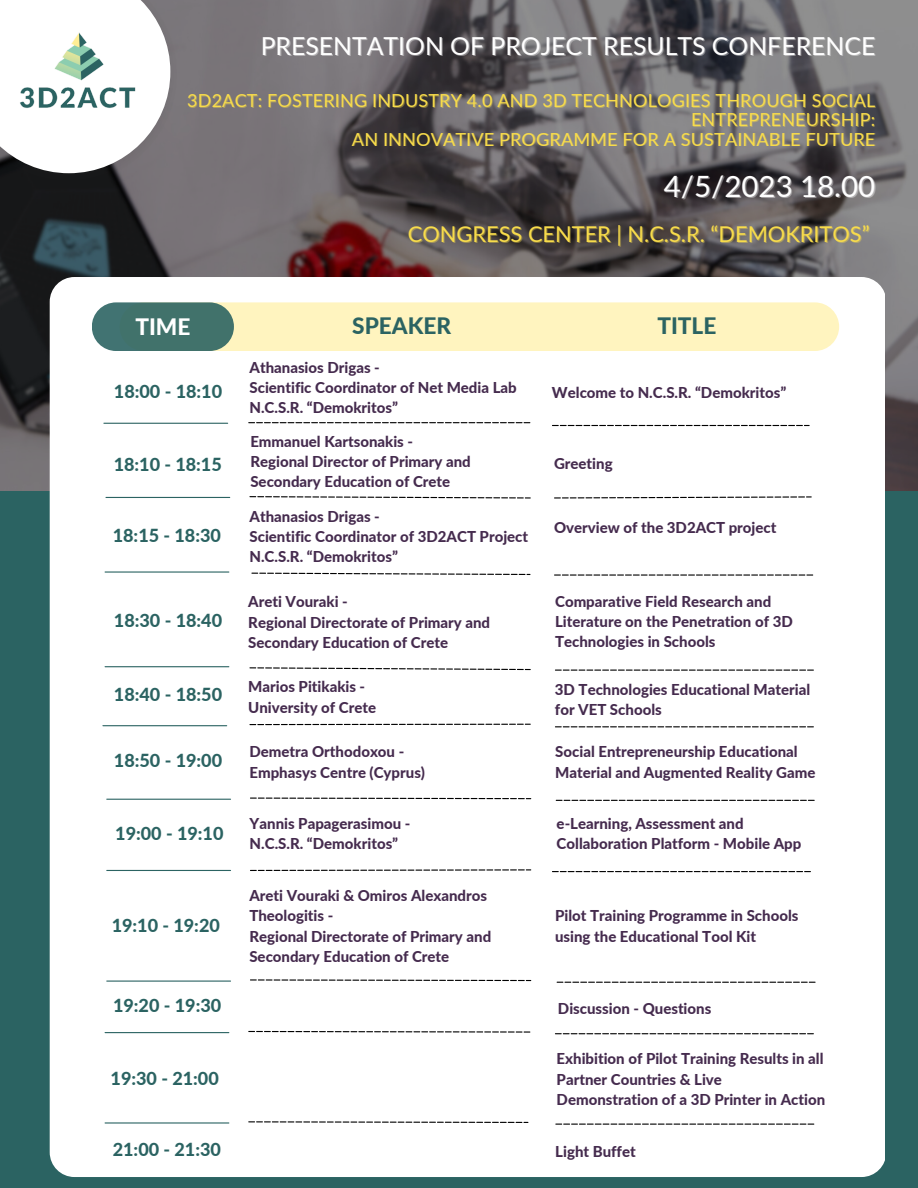
<style>
.page{position:relative;width:918px;height:1188px;background:#2b6362}
.page>*{position:absolute;margin:0;border:0;box-sizing:border-box;transform-origin:0 0}
.t1{font:29.4px "Lato";color:#fff}
.t2{font:24.75px "Lato";color:#fff}
.t3{font:800 22.65px "Lato";color:#2b6362}
.t4{font:800 22.65px "Lato";color:#fff}
.t5{font:21.75px "Lato";color:#f8dc4b}
.t6{font:800 18px "Lato";color:#2b6362}
.t7{font:18px/19.2px "Lato";letter-spacing:.01em;color:#f8dc4b;text-align:right}
.t8{font:800 15px/20.2px "Lato";color:#452b4e}
</style>
<div class="page">
<img style="left:0;top:0;width:918px;height:490px">
<div style="left:50px;top:277px;width:835px;height:900px;background:#fff;border-radius:25px"></div>
<svg style="left:0;top:0;width:177px;height:184px;background:#878587"></svg>
<div style="left:120px;top:302px;width:719px;height:49px;background:#fff4bf;border-radius:24px"></div>
<div style="left:92px;top:302px;width:142px;height:49px;background:#41726b;border-radius:24px"></div>
<hr style="left:104px;top:423px;width:124px;height:1px;background:#2b6362">
<svg style="left:552px;top:425px;width:258px;height:1px"></svg>
<svg style="left:554px;top:496px;width:258px;height:3px"></svg>
<img style="left:0;top:6px;width:158px;height:158px">
<svg style="left:248px;top:422px;width:282px;height:1px"></svg>
<svg style="left:249px;top:496px;width:282px;height:3px"></svg>
<svg style="left:554px;top:574px;width:259px;height:2px"></svg>
<svg style="left:249px;top:667px;width:282px;height:3px"></svg>
<svg style="left:555px;top:670px;width:259px;height:1px"></svg>
<svg style="left:249px;top:724px;width:282px;height:1px"></svg>
<svg style="left:555px;top:726px;width:259px;height:1px"></svg>
<svg style="left:250px;top:798px;width:281px;height:1px"></svg>
<svg style="left:556px;top:800px;width:259px;height:1px"></svg>
<svg style="left:250px;top:869px;width:281px;height:2px"></svg>
<svg style="left:552px;top:871px;width:259px;height:1px"></svg>
<hr style="left:106px;top:497px;width:124px;height:1px;background:#2b6362">
<hr style="left:105px;top:571px;width:124px;height:2px;background:#2b6362">
<hr style="left:105px;top:666px;width:124px;height:1px;background:#2b6362">
<hr style="left:103px;top:725px;width:124px;height:1px;background:#2b6362">
<hr style="left:107px;top:799px;width:124px;height:1px;background:#2b6362">
<hr style="left:107px;top:870px;width:124px;height:1px;background:#2b6362">
<hr style="left:107px;top:981px;width:124px;height:1px;background:#2b6362">
<svg style="left:251px;top:573px;width:279px;height:2px"></svg>
<svg style="left:250px;top:979px;width:281px;height:2px"></svg>
<svg style="left:557px;top:982px;width:259px;height:1px"></svg>
<hr style="left:105px;top:1032px;width:124px;height:1px;background:#2b6362">
<svg style="left:248px;top:1031px;width:282px;height:2px"></svg>
<svg style="left:555px;top:1033px;width:259px;height:1px"></svg>
<hr style="left:105px;top:1122px;width:124px;height:2px;background:#2b6362">
<svg style="left:248px;top:1121px;width:280px;height:2px"></svg>
<svg style="left:555px;top:1124px;width:259px;height:1px"></svg>
<h2 class="t2" style="left:261px;top:30px;width:616px">PRESENTATION OF PROJECT RESULTS CONFERENCE</h2>
<p class="t7" style="left:187px;top:91px;width:690px">3D2ACT: FOSTERING INDUSTRY 4.0 AND 3D TECHNOLOGIES THROUGH SOCIAL<br>ENTREPRENEURSHIP:<br>AN INNOVATIVE PROGRAMME FOR A SUSTAINABLE FUTURE</p>
<h1 class="t1" style="left:664px;top:168px;width:213px">4/5/2023 18.00</h1>
<h3 class="t5" style="left:408px;top:221px;width:463px">CONGRESS CENTER | N.C.S.R. “DEMOKRITOS”</h3>
<h3 class="t4" style="left:135px;top:313px;width:57px">TIME</h3>
<h3 class="t3" style="left:352px;top:312px;width:100px">SPEAKER</h3>
<p class="t8" style="left:249px;top:357px;width:269px">Athanasios Drigas -<br>Scientific Coordinator of Net Media Lab<br>N.C.S.R. “Demokritos”</p>
<p class="t6" style="left:114px;top:381px;width:110px">18:00 - 18:10</p>
<h3 class="t3" style="left:657px;top:312px;width:61px">TITLE</h3>
<p class="t8" style="left:552px;top:382px;width:236px">Welcome to N.C.S.R. “Demokritos”</p>
<p class="t6" style="left:114px;top:453px;width:110px">18:10 - 18:15</p>
<p class="t8" style="left:250px;top:431px;width:222px">Emmanuel Kartsonakis -<br>Regional Director of Primary and<br>Secondary Education of Crete</p>
<p class="t8" style="left:554px;top:453px;width:60px">Greeting</p>
<p class="t6" style="left:113px;top:524px;width:110px">18:15 - 18:30</p>
<p class="t6" style="left:114px;top:609px;width:110px">18:30 - 18:40</p>
<p class="t6" style="left:114px;top:683px;width:110px">18:40 - 18:50</p>
<p class="t8" style="left:249px;top:506px;width:280px">Athanasios Drigas -<br>Scientific Coordinator of 3D2ACT Project<br>N.C.S.R. “Demokritos”</p>
<p class="t8" style="left:554px;top:517px;width:224px">Overview of the 3D2ACT project</p>
<p class="t8" style="left:555px;top:591px;width:239px">Comparative Field Research and<br>Literature on the Penetration of 3D<br>Technologies in Schools</p>
<p class="t8" style="left:248px;top:676px;width:129px">Marios Pitikakis -<br>University of Crete</p>
<p class="t8" style="left:555px;top:679px;width:257px">3D Technologies Educational Material for VET Schools</p>
<p class="t8" style="left:248px;top:592px;width:243px">Areti Vouraki -<br>Regional Directorate of Primary and<br>Secondary Education of Crete</p>
<p class="t6" style="left:114px;top:749px;width:110px">18:50 - 19:00</p>
<p class="t8" style="left:249px;top:741px;width:177px">Demetra Orthodoxou -<br>Emphasys Centre (Cyprus)</p>
<p class="t8" style="left:555px;top:741px;width:262px">Social Entrepreneurship Educational<br>Material and Augmented Reality Game</p>
<p class="t6" style="left:115px;top:822px;width:110px">19:00 - 19:10</p>
<p class="t8" style="left:250px;top:813px;width:162px">Yannis Papagerasimou -<br>N.C.S.R. “Demokritos”</p>
<p class="t8" style="left:557px;top:813px;width:246px">e-Learning, Assessment and<br>Collaboration Platform - Mobile App</p>
<p class="t6" style="left:112px;top:914px;width:110px">19:10 - 19:20</p>
<p class="t8" style="left:249px;top:885px;width:243px">Areti Vouraki &amp; Omiros Alexandros<br>Theologitis -<br>Regional Directorate of Primary and<br>Secondary Education of Crete</p>
<p class="t8" style="left:555px;top:905px;width:245px">Pilot Training Programme in Schools using the Educational Tool Kit</p>
<p class="t6" style="left:113px;top:995px;width:110px">19:20 - 19:30</p>
<p class="t8" style="left:558px;top:998px;width:155px">Discussion - Questions</p>
<p class="t6" style="left:111px;top:1067px;width:110px">19:30 - 21:00</p>
<p class="t8" style="left:557px;top:1048px;width:270px">Exhibition of Pilot Training Results in all<br>Partner Countries &amp; Live<br>Demonstration of a 3D Printer in Action</p>
<p class="t6" style="left:113px;top:1138px;width:110px">21:00 - 21:30</p>
<p class="t8" style="left:555px;top:1141px;width:82px">Light Buffet</p>
</div>
